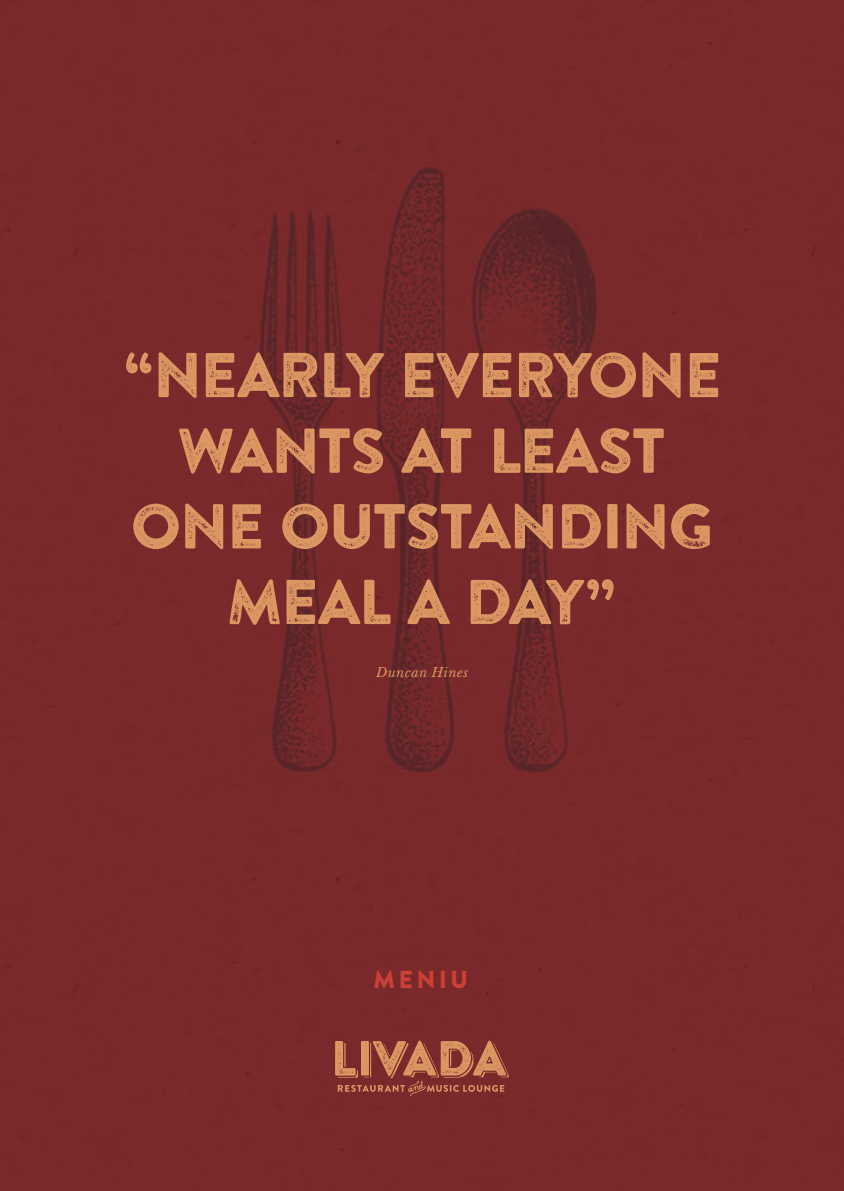
<style>
.page{position:relative;width:844px;height:1191px;background:#fff}
.page>*{position:absolute;margin:0;border:0;box-sizing:border-box;transform-origin:0 0}
.t1{font:63px/75.6px "Brandon Printed Two";letter-spacing:-.06em;color:#dd9763;text-align:center}
.t2{font:900 24.5px "Brandon Text";letter-spacing:.15em;color:#c94035}
.t3{font:italic 14px "Baskerville 10 Pro";letter-spacing:.04em;color:#dd9763}
</style>
<div class="page">
<div style="left:0;top:0;width:843px;height:1191px;background:#7a292b"></div>
<svg style="left:335px;top:1040px;width:173px;height:56px;background:#9e513f"></svg>
<p class="t1" style="left:121px;top:336px;width:602px">“NEARLY EVERYONE<br>WANTS AT LEAST<br>ONE OUTSTANDING<br>MEAL A DAY”</p>
<p class="t3" style="left:376px;top:663px;width:93px">Duncan Hines</p>
<p class="t2" style="left:373px;top:962px;width:96px">MENIU</p>
</div>
